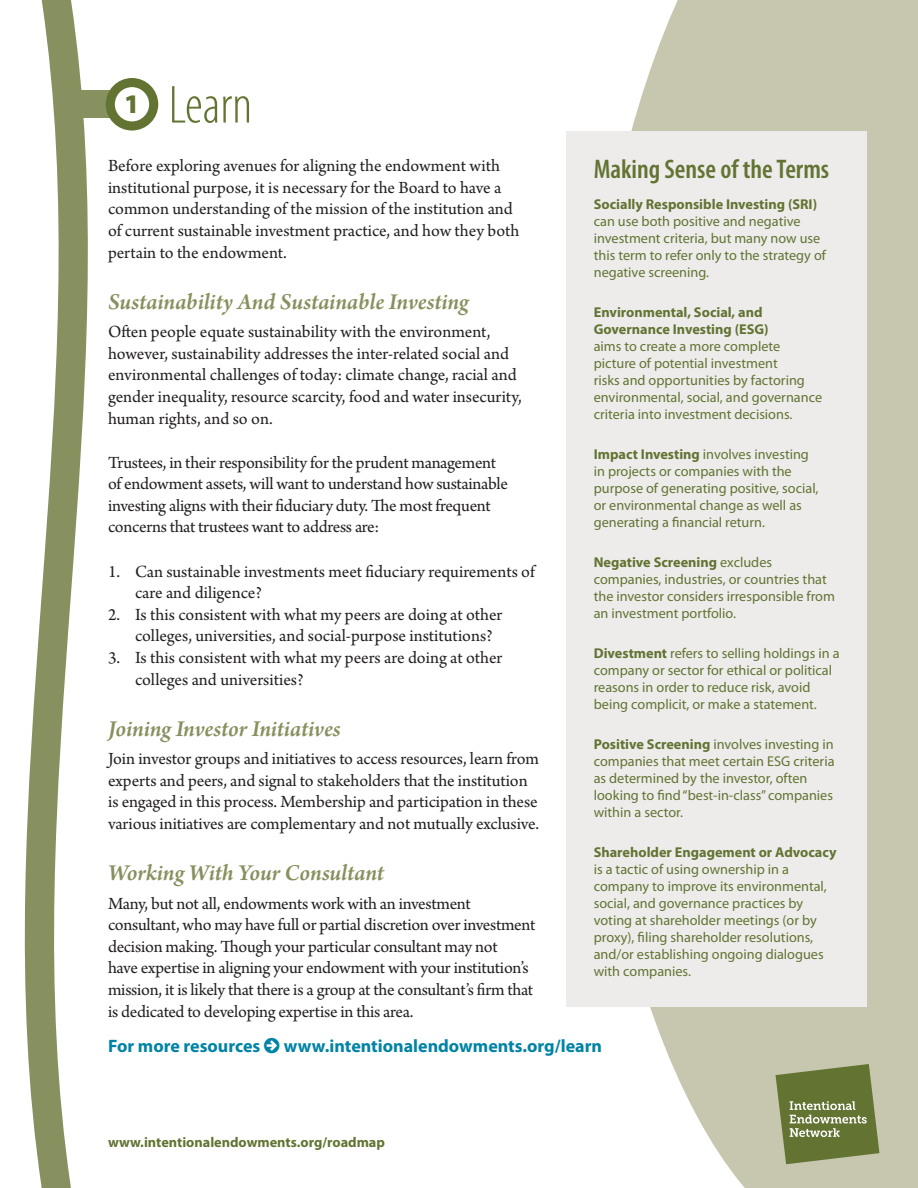
<style>
.page{position:relative;width:918px;height:1188px;background:#fff}
.page>*{position:absolute;margin:0;border:0;box-sizing:border-box;transform-origin:0 0}
.Header_1{font:300 condensed 54px "Myriad Pro";color:#627332}
.t1{font:600 condensed 27px "Myriad Pro";color:#627332}
.Body{font:900 27px "Myriad Pro";color:#627332}
.Header_2{font:italic 600 24px "Arno Pro";letter-spacing:-.005em;color:#87915f}
.Body-2{font:18px/21.6px "Arno Pro";letter-spacing:-.005em;color:#231f20}
.Body-3{font:700 18px "Myriad Pro";color:#0083a6}
.Body-4{font:14.25px/17.1px "Myriad Pro";color:#627332}
.Body-5{font:700 14.25px "Myriad Pro";color:#627332}
.s1{font-weight:700}
</style>
<div class="page">
<svg style="left:129px;top:78px;width:29px;height:53px"></svg>
<svg style="left:581px;top:0;width:337px;height:1188px;fill:#c6c7ae"></svg>
<div style="left:567px;top:131px;width:300px;height:875px;background:#edeceb"></div>
<svg style="left:776px;top:1064px;width:103px;height:100px;background:#7e8b55"></svg>
<svg style="left:24px;top:0;width:105px;height:1188px"></svg>
<p class="Header_1" style="left:169px;top:76px;width:85px">Learn</p>
<p class="Body-2" style="left:108px;top:156px;width:413px">Before exploring avenues for aligning the endowment with institutional purpose, it is necessary for the Board to have a common understanding of the mission of the institution and of current sustainable investment practice, and how they both pertain to the endowment.</p>
<p class="Header_2" style="left:108px;top:288px;width:362px">Sustainability And Sustainable Investing</p>
<p class="Body-2" style="left:108px;top:322px;width:415px">Often people equate sustainability with the environment, however, sustainability addresses the inter-related social and environmental challenges of today: climate change, racial and gender inequality, resource scarcity, food and water insecurity, human rights, and so on.</p>
<p class="Body-2" style="left:108px;top:452px;width:402px">Trustees, in their responsibility for the prudent management of endowment assets, will want to understand how sustainable investing aligns with their fiduciary duty. The most frequent concerns that trustees want to address are:</p>
<p class="Body-2" style="left:135px;top:561px;width:401px;text-indent:-27px">1. Can sustainable investments meet fiduciary requirements of care and diligence?</p>
<p class="Body-2" style="left:135px;top:605px;width:369px;text-indent:-27px">2. Is this consistent with what my peers are doing at other colleges, universities, and social-purpose institutions?</p>
<p class="Body-2" style="left:135px;top:648px;width:369px;text-indent:-27px">3. Is this consistent with what my peers are doing at other colleges and universities?</p>
<p class="Header_2" style="left:108px;top:715px;width:234px">Joining Investor Initiatives</p>
<p class="Body-2" style="left:108px;top:749px;width:433px">Join investor groups and initiatives to access resources, learn from experts and peers, and signal to stakeholders that the institution is engaged in this process. Membership and participation in these various initiatives are complementary and not mutually exclusive.</p>
<p class="Header_2" style="left:108px;top:859px;width:278px">Working With Your Consultant</p>
<p class="Body-2" style="left:108px;top:893px;width:429px">Many, but not all, endowments work with an investment consultant, who may have full or partial discretion over investment decision making. Though your particular consultant may not<br>have expertise in aligning your endowment with your institution’s mission, it is likely that there is a group at the consultant’s firm that is dedicated to developing expertise in this area.</p>
<p class="Body-3" style="left:108px;top:1034px;width:154px">For more resources</p>
<p class="Body-3" style="left:284px;top:1034px;width:320px">www.intentionalendowments.org/learn</p>
<p class="Body" style="left:124px;top:86px;width:17px">1</p>
<p class="t1" style="left:594px;top:154px;width:237px">Making Sense of the Terms</p>
<p class="Body-4" style="left:594px;top:195px;width:234px"><span class="s1">Socially Responsible Investing (SRI) </span>can use both positive and negative investment criteria, but many now use this term to refer only to the strategy of negative screening.</p>
<p class="Body-4" style="left:594px;top:303px;width:230px"><span class="s1">Environmental, Social, and Governance Investing (ESG)<br></span>aims to create a more complete picture of potential investment<br>risks and opportunities by factoring environmental, social, and governance criteria into investment decisions.</p>
<p class="Body-4" style="left:594px;top:445px;width:226px"><span class="s1">Impact Investing</span> involves investing in projects or companies with the purpose of generating positive, social, or environmental change as well as generating a financial return.</p>
<p class="Body-4" style="left:594px;top:553px;width:243px"><span class="s1">Negative Screening</span> excludes companies, industries, or countries that the investor considers irresponsible from an investment portfolio.</p>
<p class="Body-4" style="left:594px;top:644px;width:247px"><span class="s1">Divestment</span> refers to selling holdings in a company or sector for ethical or political reasons in order to reduce risk, avoid being complicit, or make a statement.</p>
<p class="Body-4" style="left:594px;top:735px;width:242px"><span class="s1">Positive Screening</span> involves investing in companies that meet certain ESG criteria as determined by the investor, often looking to find “best-in-class” companies within a sector.</p>
<p class="Body-4" style="left:594px;top:843px;width:244px"><span class="s1">Shareholder Engagement or Advocacy </span>is a tactic of using ownership in a company to improve its environmental, social, and governance practices by voting at shareholder meetings (or by proxy), filing shareholder resolutions, and/or establishing ongoing dialogues with companies.</p>
<p class="Body-5" style="left:108px;top:1133px;width:278px">www.intentionalendowments.org/roadmap</p>
</div>
